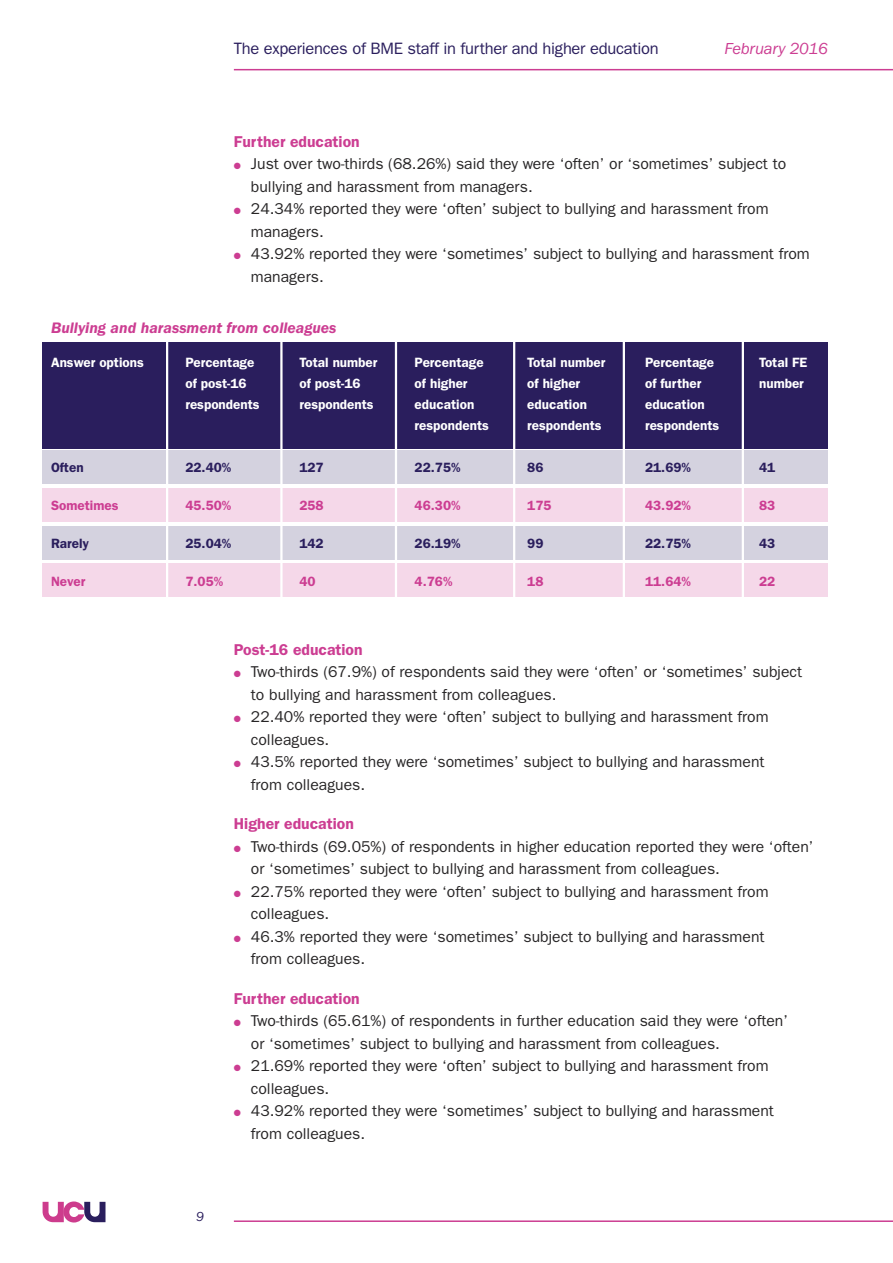
<style>
.page{position:relative;width:893px;height:1263px;background:#fff}
.page>*{position:absolute;margin:0;border:0;box-sizing:border-box;transform-origin:0 0}
.t1{font:16.5px "Franklin Gothic";letter-spacing:-.015em;color:#2a1e5d}
.t2{font:italic 16.5px "Franklin Gothic";letter-spacing:-.015em;color:#cc3d92}
.t3{font:15.75px/22.5px "Franklin Gothic";color:#272526}
.t4{font:600 15.75px "Franklin Gothic";color:#cc3d92}
.t5{font:italic 600 15.75px "Franklin Gothic";color:#cc3d92}
.t6{font:600 13.5px "Franklin Gothic";color:#fff}
.t7{font:600 13.5px "Franklin Gothic";color:#cc3d92}
.t8{font:600 13.5px "Franklin Gothic";color:#2a1e5d}
.t9{font:italic 13.5px "Franklin Gothic";color:#2a1e5d}
.s1{color:#cc3d92}
</style>
<div class="page">
<hr style="left:234px;top:1220px;width:659px;height:2px;background:#cc3d92">
<hr style="left:234px;top:69px;width:659px;height:1px;background:#cc3d92">
<svg style="left:43px;top:1201px;width:62px;height:21px"></svg>
<div style="left:43px;top:451px;width:785px;height:33px;background:#d4d2df"></div>
<div style="left:43px;top:488px;width:785px;height:34px;background:#f5d8e9"></div>
<div style="left:43px;top:526px;width:785px;height:33px;background:#d4d2df"></div>
<div style="left:43px;top:563px;width:785px;height:34px;background:#f5d8e9"></div>
<div style="left:43px;top:342px;width:785px;height:106px;background:#2a1e5d"></div>
<hr style="left:166px;top:340px;width:2px;height:263px;background:#fff">
<hr style="left:280px;top:340px;width:3px;height:263px;background:#fff">
<hr style="left:395px;top:340px;width:2px;height:263px;background:#fff">
<hr style="left:742px;top:340px;width:2px;height:263px;background:#fff">
<hr style="left:513px;top:340px;width:2px;height:263px;background:#fff">
<hr style="left:623px;top:340px;width:2px;height:263px;background:#fff">
<p class="t1" style="left:234px;top:43px;width:426px">The experiences of BME staff in further and higher education</p>
<p class="t2" style="left:725px;top:43px;width:105px">February 2016</p>
<p class="t4" style="left:234px;top:136px;width:127px">Further education</p>
<p class="t3" style="left:251px;top:154px;width:537px;text-indent:-17px"><span class="s1">●</span> Just over two-thirds (68.26%) said they were ‘often’ or ‘sometimes’ subject to bullying and harassment from managers.</p>
<p class="t3" style="left:251px;top:199px;width:519px;text-indent:-17px"><span class="s1">●</span> 24.34% reported they were ‘often’ subject to bullying and harassment from managers.</p>
<p class="t3" style="left:251px;top:244px;width:560px;text-indent:-17px"><span class="s1">●</span> 43.92% reported they were ‘sometimes’ subject to bullying and harassment from managers.</p>
<p class="t5" style="left:51px;top:322px;width:287px">Bullying and harassment from colleagues</p>
<p class="t6" style="left:51px;top:358px;width:94px">Answer options</p>
<p class="t6" style="left:185px;top:358px;width:71px">Percentage</p>
<p class="t6" style="left:299px;top:358px;width:80px">Total number</p>
<p class="t6" style="left:415px;top:358px;width:71px">Percentage</p>
<p class="t6" style="left:527px;top:358px;width:80px">Total number</p>
<p class="t6" style="left:645px;top:358px;width:71px">Percentage</p>
<p class="t6" style="left:759px;top:358px;width:50px">Total FE</p>
<p class="t6" style="left:185px;top:379px;width:63px">of post-16</p>
<p class="t6" style="left:299px;top:379px;width:63px">of post-16</p>
<p class="t6" style="left:415px;top:379px;width:54px">of higher</p>
<p class="t6" style="left:527px;top:379px;width:54px">of higher</p>
<p class="t6" style="left:645px;top:379px;width:58px">of further</p>
<p class="t6" style="left:759px;top:379px;width:46px">number</p>
<p class="t6" style="left:185px;top:400px;width:76px">respondents</p>
<p class="t6" style="left:299px;top:400px;width:76px">respondents</p>
<p class="t6" style="left:415px;top:400px;width:61px">education</p>
<p class="t6" style="left:527px;top:400px;width:61px">education</p>
<p class="t6" style="left:645px;top:400px;width:61px">education</p>
<p class="t6" style="left:415px;top:421px;width:76px">respondents</p>
<p class="t6" style="left:527px;top:421px;width:76px">respondents</p>
<p class="t6" style="left:645px;top:421px;width:76px">respondents</p>
<p class="t8" style="left:51px;top:463px;width:34px">Often</p>
<p class="t8" style="left:185px;top:463px;width:47px">22.40%</p>
<p class="t8" style="left:299px;top:463px;width:26px">127</p>
<p class="t8" style="left:415px;top:463px;width:47px">22.75%</p>
<p class="t8" style="left:527px;top:463px;width:18px">86</p>
<p class="t8" style="left:645px;top:463px;width:47px">21.69%</p>
<p class="t8" style="left:759px;top:463px;width:18px">41</p>
<p class="t7" style="left:51px;top:501px;width:69px">Sometimes</p>
<p class="t7" style="left:185px;top:501px;width:47px">45.50%</p>
<p class="t7" style="left:299px;top:501px;width:26px">258</p>
<p class="t7" style="left:415px;top:501px;width:47px">46.30%</p>
<p class="t7" style="left:527px;top:501px;width:26px">175</p>
<p class="t7" style="left:645px;top:501px;width:47px">43.92%</p>
<p class="t7" style="left:759px;top:501px;width:18px">83</p>
<p class="t8" style="left:51px;top:539px;width:40px">Rarely</p>
<p class="t8" style="left:185px;top:539px;width:47px">25.04%</p>
<p class="t8" style="left:299px;top:539px;width:26px">142</p>
<p class="t8" style="left:415px;top:539px;width:47px">26.19%</p>
<p class="t8" style="left:527px;top:539px;width:18px">99</p>
<p class="t8" style="left:645px;top:539px;width:47px">22.75%</p>
<p class="t8" style="left:759px;top:539px;width:18px">43</p>
<p class="t7" style="left:51px;top:577px;width:36px">Never</p>
<p class="t7" style="left:185px;top:577px;width:39px">7.05%</p>
<p class="t7" style="left:299px;top:577px;width:18px">40</p>
<p class="t7" style="left:415px;top:577px;width:39px">4.76%</p>
<p class="t7" style="left:527px;top:577px;width:18px">18</p>
<p class="t7" style="left:645px;top:577px;width:47px">11.64%</p>
<p class="t7" style="left:759px;top:577px;width:18px">22</p>
<p class="t9" style="left:196px;top:1212px;width:9px">9</p>
<p class="t4" style="left:234px;top:644px;width:130px">Post-16 education</p>
<p class="t3" style="left:251px;top:662px;width:553px;text-indent:-17px"><span class="s1">●</span> Two-thirds (67.9%) of respondents said they were ‘often’ or ‘sometimes’ subject to bullying and harassment from colleagues.</p>
<p class="t3" style="left:251px;top:707px;width:519px;text-indent:-17px"><span class="s1">●</span> 22.40% reported they were ‘often’ subject to bullying and harassment from colleagues.</p>
<p class="t3" style="left:251px;top:752px;width:515px;text-indent:-17px"><span class="s1">●</span> 43.5% reported they were ‘sometimes’ subject to bullying and harassment from colleagues.</p>
<p class="t4" style="left:234px;top:818px;width:122px">Higher education</p>
<p class="t3" style="left:251px;top:836px;width:564px;text-indent:-17px"><span class="s1">●</span> Two-thirds (69.05%) of respondents in higher education reported they were ‘often’ or ‘sometimes’ subject to bullying and harassment from colleagues.</p>
<p class="t3" style="left:251px;top:881px;width:519px;text-indent:-17px"><span class="s1">●</span> 22.75% reported they were ‘often’ subject to bullying and harassment from colleagues.</p>
<p class="t3" style="left:251px;top:926px;width:515px;text-indent:-17px"><span class="s1">●</span> 46.3% reported they were ‘sometimes’ subject to bullying and harassment from colleagues.</p>
<p class="t4" style="left:234px;top:993px;width:127px">Further education</p>
<p class="t3" style="left:251px;top:1011px;width:539px;text-indent:-17px"><span class="s1">●</span> Two-thirds (65.61%) of respondents in further education said they were ‘often’ or ‘sometimes’ subject to bullying and harassment from colleagues.</p>
<p class="t3" style="left:251px;top:1056px;width:519px;text-indent:-17px"><span class="s1">●</span> 21.69% reported they were ‘often’ subject to bullying and harassment from colleagues.</p>
<p class="t3" style="left:251px;top:1101px;width:525px;text-indent:-17px"><span class="s1">●</span> 43.92% reported they were ‘sometimes’ subject to bullying and harassment from colleagues.</p>
</div>
